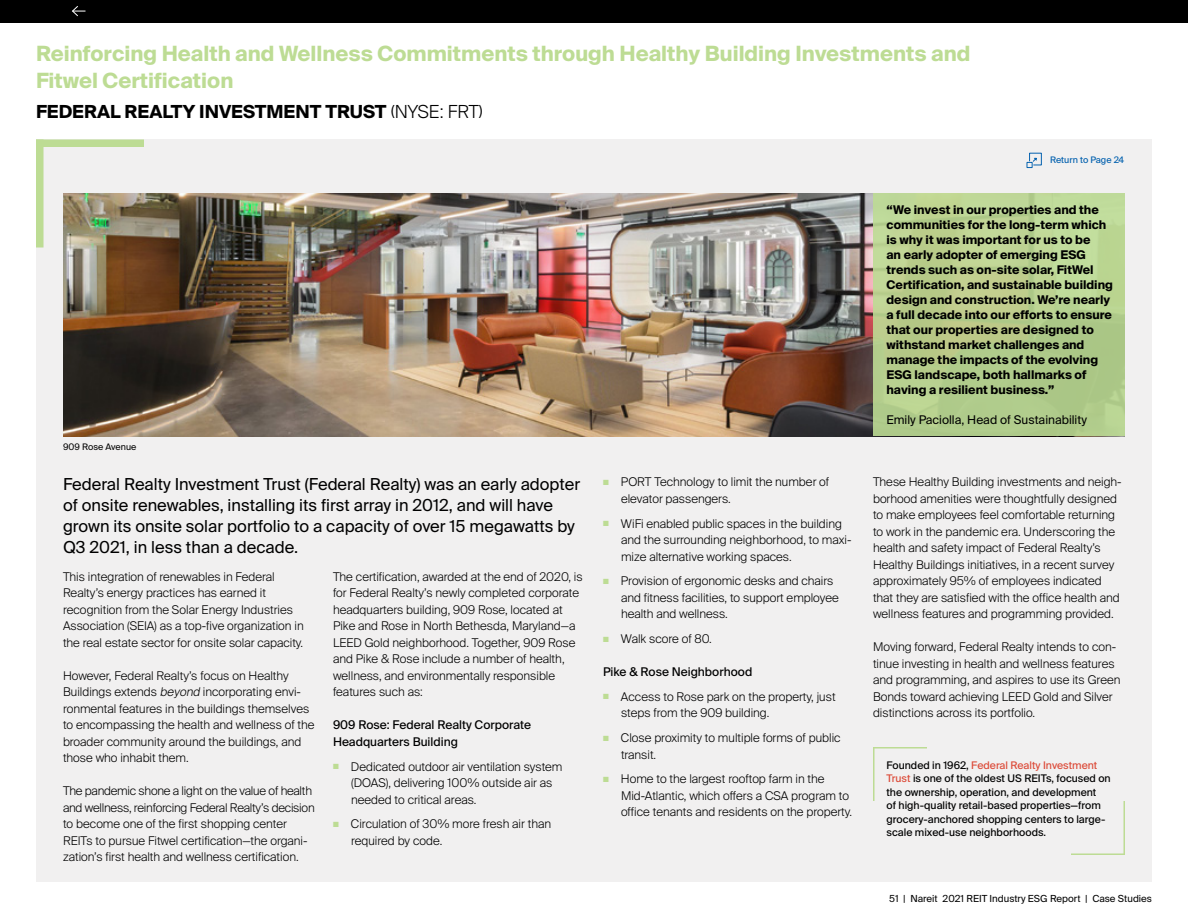
<style>
.page{position:relative;width:1188px;height:918px;background:#fff}
.page>*{position:absolute;margin:0;border:0;box-sizing:border-box;transform-origin:0 0}
._21ESG-CS_Title{font:700 21px/27px "Suisse Intl";color:#bddc94}
._21ESG-CS_Subtitle{font:700 18px "Suisse Intl";color:#000}
._21ESG-CS_Intro{font:16.5px/21px "Suisse Intl";color:#000}
._21ESG-CS_Text{font:300 12px/16.5px "Suisse Intl";color:#000}
._21ESG-CS_Text_w_Bul{font:300 12px/16.5px "Suisse Intl";color:#000}
._21ESG-CS_Pull_Quote{font:700 12px/15px "Suisse Intl";color:#000}
._21ESG-CS_Subhead{font:12px/16.5px "Suisse Intl";color:#000}
._21ESG-CS_Pull_Quote-2{font:12px "Suisse Intl";color:#000}
._21ESG-CS_About_Comp{font:10.5px/13.5px "Suisse Intl";color:#000}
.t1{font:9.75px "Suisse Intl";color:#000}
.t2{font:9px "Suisse Intl";color:#0562af}
._21ESG-CS_Photo_Capt{font:9px "Suisse Intl";color:#000}
.s1{font-weight:300}
.s2{font-style:italic}
.s3{color:#bddc94}
.s4{color:#dc4a38}
</style>
<div class="page">
<div style="left:0;top:0;width:1188px;height:22px;background:#000"></div>
<div style="left:36px;top:140px;width:1116px;height:742px;background:#f1f0f0"></div>
<img style="left:63px;top:194px;width:810px;height:242px">
<svg style="left:72px;top:6px;width:14px;height:11px"></svg>
<svg style="left:1027px;top:153px;width:15px;height:15px"></svg>
<div style="left:873px;top:194px;width:252px;height:242px;background:linear-gradient(to right,#bacd8d,#b5d08f)"></div>
<div style="left:36px;top:140px;width:108px;height:7px;background:#bddc94"></div>
<div style="left:36px;top:140px;width:8px;height:108px;background:#bddc94"></div>
<hr style="left:873px;top:747px;width:54px;height:1px;background:#bddc94">
<hr style="left:873px;top:747px;width:1px;height:54px;background:#bddc94">
<hr style="left:1124px;top:801px;width:1px;height:54px;background:#bddc94">
<hr style="left:1071px;top:854px;width:54px;height:1px;background:#bddc94">
<p class="_21ESG-CS_Title" style="left:36px;top:40px;width:936px">Reinforcing Health and Wellness Commitments through Healthy Building Investments and<br>Fitwel Certification</p>
<p class="_21ESG-CS_Subtitle" style="left:36px;top:101px;width:448px">FEDERAL REALTY INVESTMENT TRUST <span class="s1">(NYSE: FRT)</span></p>
<p class="t2" style="left:1050px;top:155px;width:76px">Return to Page 24</p>
<p class="_21ESG-CS_Photo_Capt" style="left:63px;top:442px;width:75px">909 Rose Avenue</p>
<p class="_21ESG-CS_Intro" style="left:63px;top:474px;width:519px">Federal Realty Investment Trust (Federal Realty) was an early adopter of onsite renewables, installing its first array in 2012, and will have grown its onsite solar portfolio to a capacity of over 15 megawatts by Q3 2021, in less than a decade.</p>
<p class="_21ESG-CS_Text" style="left:63px;top:568px;width:242px">This integration of renewables in Federal Realty’s energy practices has earned it recognition from the Solar Energy Industries Association (SEIA) as a top-five organization in the real estate sector for onsite solar capacity.</p>
<p class="_21ESG-CS_Text" style="left:63px;top:667px;width:253px">However, Federal Realty’s focus on Healthy Buildings extends <span class="s2">beyond</span> incorporating envi&shy;ronmental features in the buildings themselves to encompassing the health and wellness of the broader community around the buildings, and those who inhabit them.</p>
<p class="_21ESG-CS_Text" style="left:63px;top:783px;width:253px">The pandemic shone a light on the value of health and wellness, reinforcing Federal Realty’s decision to become one of the first shopping center REITs to pursue Fitwel certification—the organi&shy;zation’s first health and wellness certification.</p>
<p class="_21ESG-CS_Text" style="left:333px;top:568px;width:251px">The certification, awarded at the end of 2020, is for Federal Realty’s newly completed corporate headquarters building, 909 Rose, located at Pike and Rose in North Bethesda, Maryland—a LEED Gold neighborhood. Together, 909 Rose and Pike &amp; Rose include a number of health, wellness, and environmentally responsible features such as:</p>
<p class="_21ESG-CS_Subhead" style="left:333px;top:717px;width:200px">909 Rose: Federal Realty Corporate<br>Headquarters Building</p>
<p class="_21ESG-CS_Text_w_Bul" style="left:351px;top:758px;width:213px;text-indent:-18px"><span class="s3">■</span> Dedicated outdoor air ventilation system (DOAS), delivering 100% outside air as needed to critical areas.</p>
<p class="_21ESG-CS_Text_w_Bul" style="left:351px;top:816px;width:202px;text-indent:-18px"><span class="s3">■</span> Circulation of 30% more fresh air than required by code.</p>
<p class="_21ESG-CS_Text_w_Bul" style="left:621px;top:474px;width:210px;text-indent:-18px"><span class="s3">■</span> PORT Technology to limit the number of elevator passengers.</p>
<p class="_21ESG-CS_Text_w_Bul" style="left:621px;top:515px;width:232px;text-indent:-18px"><span class="s3">■</span> WiFi enabled public spaces in the building and the surrounding neighborhood, to maxi&shy;mize alternative working spaces.</p>
<p class="_21ESG-CS_Text_w_Bul" style="left:621px;top:573px;width:219px;text-indent:-18px"><span class="s3">■</span> Provision of ergonomic desks and chairs and fitness facilities, to support employee health and wellness.</p>
<p class="_21ESG-CS_Text_w_Bul" style="left:603px;top:631px;width:110px"><span class="s3">■</span> Walk score of 80.</p>
<p class="_21ESG-CS_Subhead" style="left:603px;top:664px;width:151px">Pike &amp; Rose Neighborhood</p>
<p class="_21ESG-CS_Text_w_Bul" style="left:621px;top:688px;width:216px;text-indent:-18px"><span class="s3">■</span> Access to Rose park on the property, just steps from the 909 building.</p>
<p class="_21ESG-CS_Text_w_Bul" style="left:621px;top:730px;width:221px;text-indent:-18px"><span class="s3">■</span> Close proximity to multiple forms of public transit.</p>
<p class="_21ESG-CS_Text_w_Bul" style="left:621px;top:771px;width:233px;text-indent:-18px"><span class="s3">■</span> Home to the largest rooftop farm in the<br>Mid-Atlantic, which offers a CSA program to office tenants and residents on the property.</p>
<p class="_21ESG-CS_Pull_Quote" style="left:886px;top:202px;width:228px">“We invest in our properties and the communities for the long-term which is why it was important for us to be<br>an early adopter of emerging ESG trends such as on-site solar, FitWel Certification, and sustainable building design and construction. We’re nearly a full decade into our efforts to ensure that our properties are designed to withstand market challenges and manage the impacts of the evolving ESG landscape, both hallmarks of having a resilient business.”</p>
<p class="_21ESG-CS_Pull_Quote-2" style="left:886px;top:413px;width:202px">Emily Paciolla, Head of Sustainability</p>
<p class="_21ESG-CS_Text" style="left:873px;top:474px;width:250px">These Healthy Building investments and neigh&shy;borhood amenities were thoughtfully designed to make employees feel comfortable returning to work in the pandemic era. Underscoring the health and safety impact of Federal Realty’s Healthy Buildings initiatives, in a recent survey approximately 95% of employees indicated that they are satisfied with the office health and wellness features and programming provided.</p>
<p class="_21ESG-CS_Text" style="left:873px;top:639px;width:249px">Moving forward, Federal Realty intends to con&shy;tinue investing in health and wellness features and programming, and aspires to use its Green Bonds toward achieving LEED Gold and Silver distinctions across its portfolio.</p>
<p class="_21ESG-CS_About_Comp" style="left:886px;top:758px;width:226px">Founded in 1962, <span class="s4">Federal Realty Investment Trust</span> is one of the oldest US REITs, focused on the ownership, operation, and development<br>of high-quality retail-based properties—from grocery-anchored shopping centers to large&shy;scale mixed-use neighborhoods.</p>
<p class="t1" style="left:889px;top:892px;width:264px">51 | Nareit 2021 REIT Industry ESG Report | Case Studies</p>
</div>
